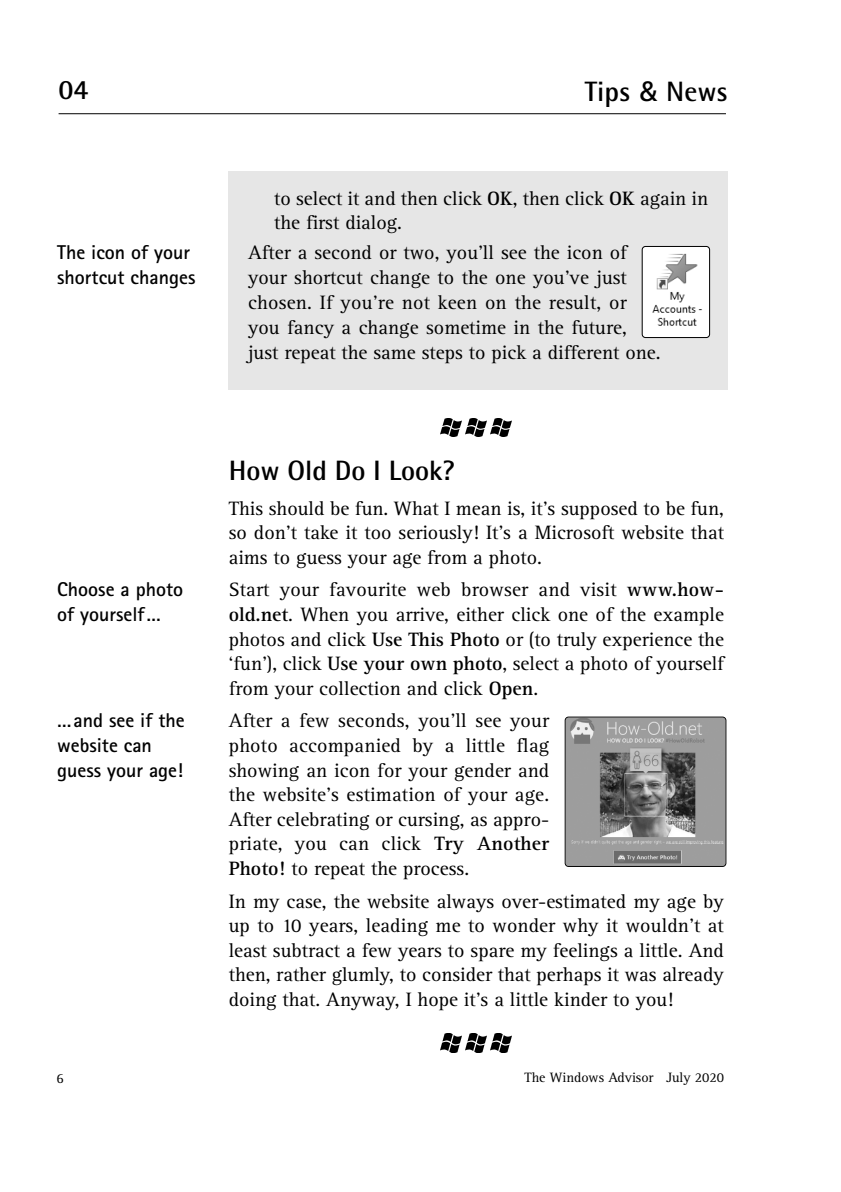
<style>
.page{position:relative;width:841px;height:1192px;background:#fff}
.page>*{position:absolute;margin:0;border:0;box-sizing:border-box;transform-origin:0 0}
.t1{font:700 28px "Rotis Semi Sans";color:#000}
.t2{font:20px/24.6px "Rotis Serif";color:#000;text-align:justify}
.t3{font:700 20px/25px "Agfa Rotis Sans Serif";color:#000}
.t4{font:14px "Rotis Serif";color:#000}
.s1{font-family:"Frutiger LT Std";font-weight:400}
.s2{color:#e6e6e6}
.s3{font-weight:700}
</style>
<div class="page">
<hr style="left:59px;top:113px;width:667px;height:1px;background:#000">
<img style="left:440px;top:1034px;width:21px;height:18px">
<img style="left:465px;top:1034px;width:21px;height:18px">
<img style="left:490px;top:1034px;width:21px;height:18px">
<img style="left:440px;top:418px;width:21px;height:19px">
<img style="left:465px;top:418px;width:21px;height:19px">
<img style="left:490px;top:418px;width:21px;height:19px">
<img style="left:565px;top:717px;width:160px;height:149px;border-radius:3px">
<div style="left:564px;top:716px;width:162px;height:151px;border:2px solid #000;border-radius:4px"></div>
<div style="left:228px;top:171px;width:499px;height:218px;background:#e6e6e6"></div>
<div style="left:642px;top:247px;width:67px;height:90px;background:#fff;border-radius:3px"></div>
<img style="left:652px;top:253px;width:50px;height:73px">
<div style="left:641px;top:246px;width:69px;height:92px;border:2px solid #000;border-radius:4px"></div>
<h1 class="t1" style="left:59px;top:80px;width:32px">04</h1>
<h1 class="t1" style="left:584px;top:82px;width:145px">Tips <span class="s1">&amp;</span> News</h1>
<p class="t3" style="left:57px;top:241px;width:140px">The icon of your shortcut changes</p>
<p class="t2" style="left:274px;top:188px;width:435px;text-indent:-26px"><span class="s2">4.</span> to select it and then click <span class="s3">OK</span>, then click <span class="s3">OK</span> again in the first dialog.</p>
<p class="t2" style="left:248px;top:242px;width:414px;text-align:left">After a second or two, you’ll see the icon of your shortcut change to the one you’ve just chosen. If you’re not keen on the result, or you fancy a change sometime in the future, just repeat the same steps to pick a different one.</p>
<p class="t3" style="left:57px;top:579px;width:127px">Choose a photo of yourself…</p>
<p class="t3" style="left:57px;top:709px;width:129px">…and see if the website can guess your age!</p>
<h1 class="t1" style="left:229px;top:461px;width:228px">How Old Do I Look?</h1>
<p class="t2" style="left:229px;top:498px;width:496px">This should be fun. What I mean is, it’s supposed to be fun, so don’t take it too seriously! It’s a Microsoft website that aims to guess your age from a photo.</p>
<p class="t2" style="left:229px;top:579px;width:496px">Start your favourite web browser and visit <span class="s3">www.how&shy;old.net</span>. When you arrive, either click one of the example photos and click <span class="s3">Use This Photo</span> or (to truly experience the ‘fun’), click <span class="s3">Use your own photo</span>, select a photo of yourself from your collection and click <span class="s3">Open</span>.</p>
<p class="t2" style="left:229px;top:710px;width:322px">After a few seconds, you’ll see your photo accompanied by a little flag showing an icon for your gender and the website’s estimation of your age.<br>After celebrating or cursing, as appro&shy;priate, you can click <span class="s3">Try Another Photo!</span> to repeat the process.</p>
<p class="t2" style="left:229px;top:891px;width:496px">In my case, the website always over-estimated my age by up to 10 years, leading me to wonder why it wouldn’t at least subtract a few years to spare my feelings a little. And then, rather glumly, to consider that perhaps it was already doing that. Anyway, I hope it’s a little kinder to you!</p>
<p class="t4" style="left:57px;top:1073px;width:9px">6</p>
<p class="t4" style="left:524px;top:1072px;width:201px">The Windows Advisor July 2020</p>
</div>
